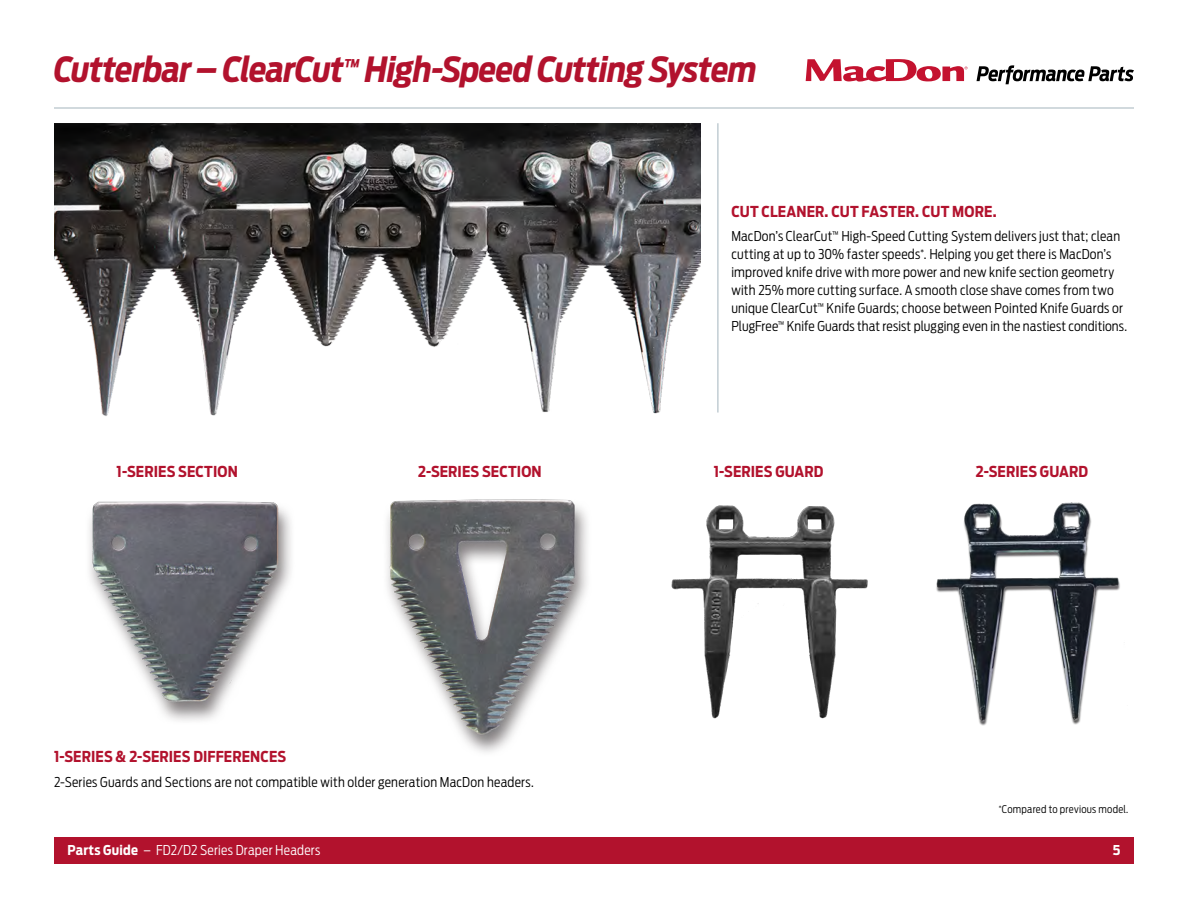
<style>
.page{position:relative;width:1188px;height:918px;background:#fff}
.page>*{position:absolute;margin:0;border:0;box-sizing:border-box;transform-origin:0 0}
.t1{font:italic 700 34.5px "Antenna Cond";letter-spacing:-.02em;color:#b2122d}
.t2{font:700 15px "Antenna Cond";letter-spacing:.005em;color:#b2122d}
.t3{font:300 13.5px/18px "Antenna Cond";letter-spacing:.015em;color:#000}
.t4{font:300 13.5px "Antenna Cond";letter-spacing:.02em;color:#fff}
.t5{font:700 13.5px "Antenna Cond";color:#fff}
.t6{font:300 10.5px "Antenna Cond";letter-spacing:.025em;color:#000}
.s1{font-weight:700}
</style>
<div class="page">
<div style="left:54px;top:837px;width:1080px;height:27px;background:#b2122d"></div>
<svg style="left:806px;top:59px;width:162px;height:23px"></svg>
<svg style="left:977px;top:65px;width:157px;height:19px"></svg>
<img style="left:671px;top:505px;width:197px;height:214px">
<img style="left:936px;top:502px;width:184px;height:224px">
<img style="left:89px;top:499px;width:499px;height:253px">
<hr style="left:54px;top:107px;width:1080px;height:2px;background:#c2cdd3">
<img style="left:54px;top:123px;width:647px;height:293px">
<hr style="left:717px;top:123px;width:2px;height:290px;background:#c2cdd3">
<h1 class="t1" style="left:54px;top:48px;width:704px">Cutterbar – ClearCut<sup>™</sup> High-Speed Cutting System</h1>
<p class="t2" style="left:731px;top:202px;width:267px">CUT CLEANER. CUT FASTER. CUT MORE.</p>
<p class="t3" style="left:731px;top:227px;width:397px">MacDon’s ClearCut<sup>™</sup> High-Speed Cutting System delivers just that; clean cutting at up to 30% faster speeds<sup>*</sup>. Helping you get there is MacDon’s improved knife drive with more power and new knife section geometry with 25% more cutting surface. A smooth close shave comes from two unique ClearCut<sup>™</sup> Knife Guards; choose between Pointed Knife Guards or PlugFree<sup>™</sup> Knife Guards that resist plugging even in the nastiest conditions.</p>
<p class="t2" style="left:117px;top:463px;width:123px">1-SERIES SECTION</p>
<p class="t2" style="left:418px;top:463px;width:125px">2-SERIES SECTION</p>
<p class="t2" style="left:714px;top:463px;width:111px">1-SERIES GUARD</p>
<p class="t2" style="left:976px;top:463px;width:114px">2-SERIES GUARD</p>
<p class="t2" style="left:54px;top:748px;width:234px">1-SERIES &amp; 2-SERIES DIFFERENCES</p>
<p class="t3" style="left:54px;top:773px;width:481px">2-Series Guards and Sections are not compatible with older generation MacDon headers.</p>
<p class="t6" style="left:999px;top:803px;width:131px"><sup>*</sup>Compared to previous model.</p>
<p class="t4" style="left:68px;top:842px;width:254px"><span class="s1">Parts Guide</span> – FD2/D2 Series Draper Headers</p>
<p class="t5" style="left:1113px;top:842px;width:9px">5</p>
</div>
